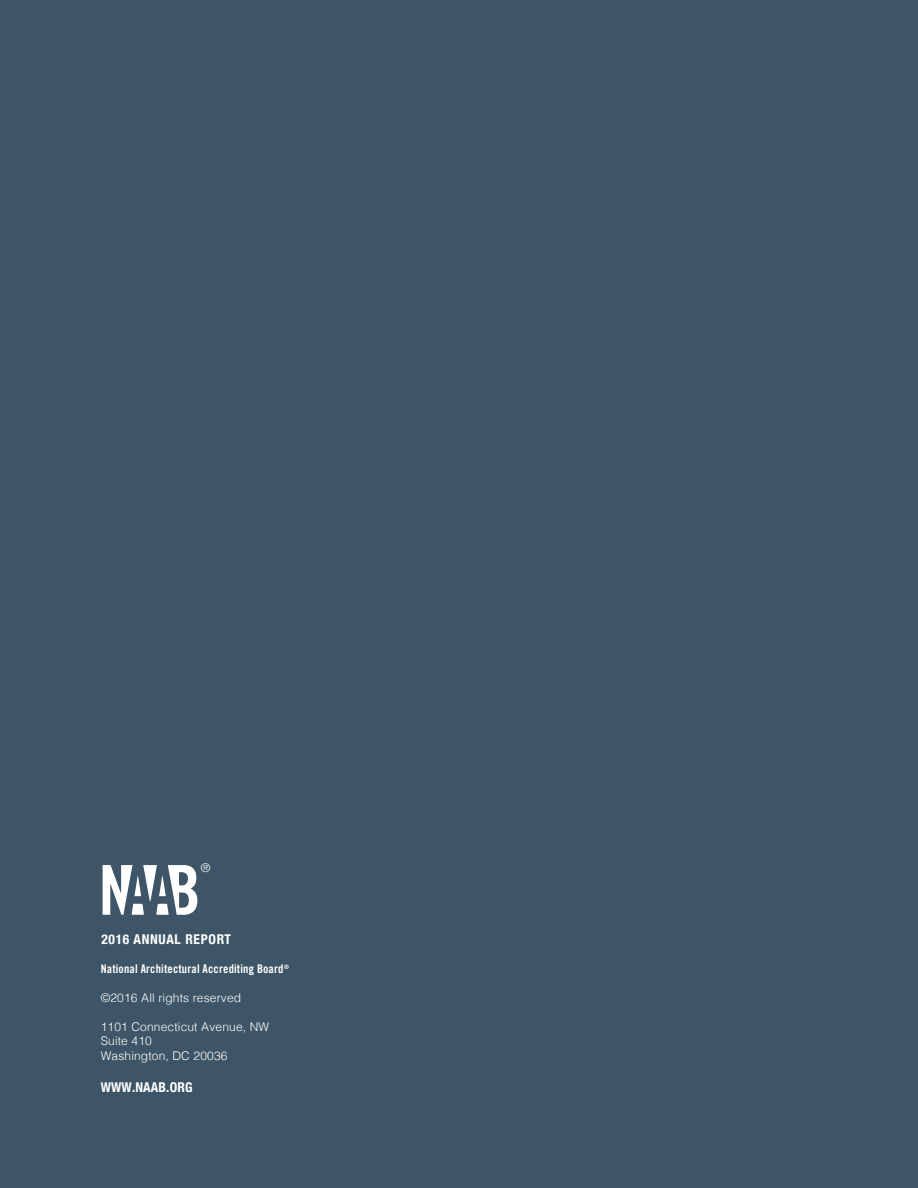
<style>
.page{position:relative;width:918px;height:1188px;background:#3d5567}
.page>*{position:absolute;margin:0;border:0;box-sizing:border-box;transform-origin:0 0}
.t1{font:700 condensed 13.5px "Helvetica Neue";letter-spacing:.05em;color:#fff}
.t2{font:700 condensed 13.5px "Helvetica Neue";letter-spacing:.01em;color:#fff}
.t3{font:300 12px/14.4px "Helvetica";letter-spacing:.01em;color:#fff}
.t4{font:12px "Trade Gothic Bold Cond Twenty";letter-spacing:.01em;color:#fff}
</style>
<div class="page">
<svg style="left:103px;top:865px;width:94px;height:50px"></svg>
<p class="t3" style="left:201px;top:860px;width:11px">®</p>
<p class="t1" style="left:102px;top:928px;width:131px">2016 ANNUAL REPORT</p>
<p class="t4" style="left:101px;top:962px;width:190px">National Architectural Accrediting Board<sup>®</sup></p>
<p class="t3" style="left:101px;top:990px;width:142px">©2016 All rights reserved</p>
<p class="t3" style="left:101px;top:1019px;width:170px">1101 Connecticut Avenue, NW<br>Suite 410<br>Washington, DC 20036</p>
<p class="t2" style="left:101px;top:1076px;width:93px">WWW.NAAB.ORG</p>
</div>
